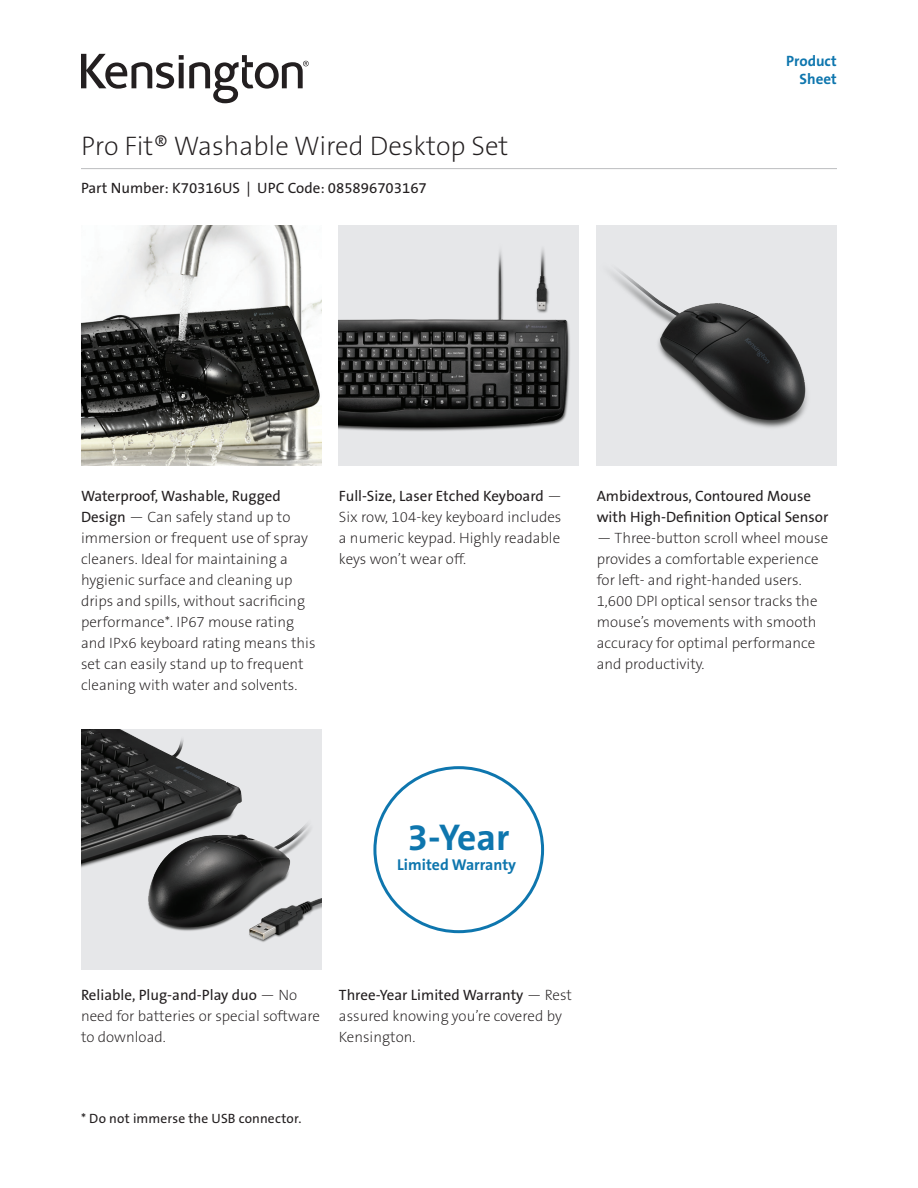
<style>
.page{position:relative;width:918px;height:1188px;background:#fff}
.page>*{position:absolute;margin:0;border:0;box-sizing:border-box;transform-origin:0 0}
.t1{font:37.5px "The Sans KENSINGTON7 Bd";color:#0e76ae}
.t2{font:27px "The Sans KENSINGTON2 XL";color:#231f20}
.t3{font:15.75px "The Sans KENSINGTON7 Bd";color:#0e76ae}
.t4{font:15px/21px "The Sans KENSINGTON2 XL";color:#231f20}
.t5{font:15px/21px "The Sans KENSINGTON5 Rg";color:#231f20}
.t6{font:15px/18px "The Sans KENSINGTON7 Bd";color:#0e76ae;text-align:right}
.t7{font:13.5px "The Sans KENSINGTON5 Rg";letter-spacing:.01em;color:#231f20}
.s1{font-family:"The Sans KENSINGTON5 Rg"}
.s2{font-family:"The Sans KENSINGTON2 XL"}
</style>
<div class="page">
<hr style="left:81px;top:168px;width:756px;height:1px;background:#bcbdc0">
<div style="left:339px;top:226px;width:240px;height:240px;background:#e6e7e9"></div>
<div style="left:597px;top:226px;width:240px;height:240px;background:#e6e7e9"></div>
<img style="left:82px;top:226px;width:240px;height:240px">
<img style="left:82px;top:730px;width:240px;height:240px">
<img style="left:339px;top:249px;width:231px;height:182px">
<img style="left:611px;top:270px;width:196px;height:158px">
<svg style="left:81px;top:54px;width:228px;height:49px"></svg>
<h2 class="t2" style="left:81px;top:131px;width:429px">Pro Fit® Washable Wired Desktop Set</h2>
<p class="t5" style="left:81px;top:178px;width:347px">Part Number: K70316US | UPC Code: 085896703167</p>
<p class="t6" style="left:786px;top:52px;width:52px">Product<br>Sheet</p>
<p class="t5" style="left:81px;top:485px;width:201px">Waterproof, Washable, Rugged</p>
<p class="t4" style="left:81px;top:506px;width:236px"><span class="s1">Design</span> — Can safely stand up to immersion or frequent use of spray cleaners. Ideal for maintaining a hygienic surface and cleaning up drips and spills, without sacrificing performance*. IP67 mouse rating and IPx6 keyboard rating means this set can easily stand up to frequent cleaning with water and solvents.</p>
<p class="t5" style="left:339px;top:485px;width:225px">Full-Size, Laser Etched Keyboard <span class="s2">—</span></p>
<p class="t4" style="left:339px;top:506px;width:224px;text-align:justify">Six row, 104-key keyboard includes a numeric keypad. Highly readable keys won’t wear off.</p>
<p class="t5" style="left:597px;top:485px;width:233px">Ambidextrous, Contoured Mouse with High-Definition Optical Sensor</p>
<p class="t4" style="left:597px;top:527px;width:233px">— Three-button scroll wheel mouse provides a comfortable experience for left- and right-handed users.<br>1,600 DPI optical sensor tracks the mouse’s movements with smooth accuracy for optimal performance and productivity.</p>
<h1 class="t1" style="left:407px;top:817px;width:103px">3-Year</h1>
<p class="t3" style="left:397px;top:857px;width:120px">Limited Warranty</p>
<p class="t5" style="left:81px;top:984px;width:218px">Reliable, Plug-and-Play duo <span class="s2">— No</span></p>
<p class="t4" style="left:81px;top:1005px;width:241px">need for batteries or special software to download.</p>
<p class="t5" style="left:339px;top:984px;width:235px">Three-Year Limited Warranty <span class="s2">— Rest</span></p>
<p class="t4" style="left:339px;top:1005px;width:224px">assured knowing you’re covered by<br>Kensington.</p>
<p class="t7" style="left:81px;top:1111px;width:222px">* Do not immerse the USB connector.</p>
</div>
